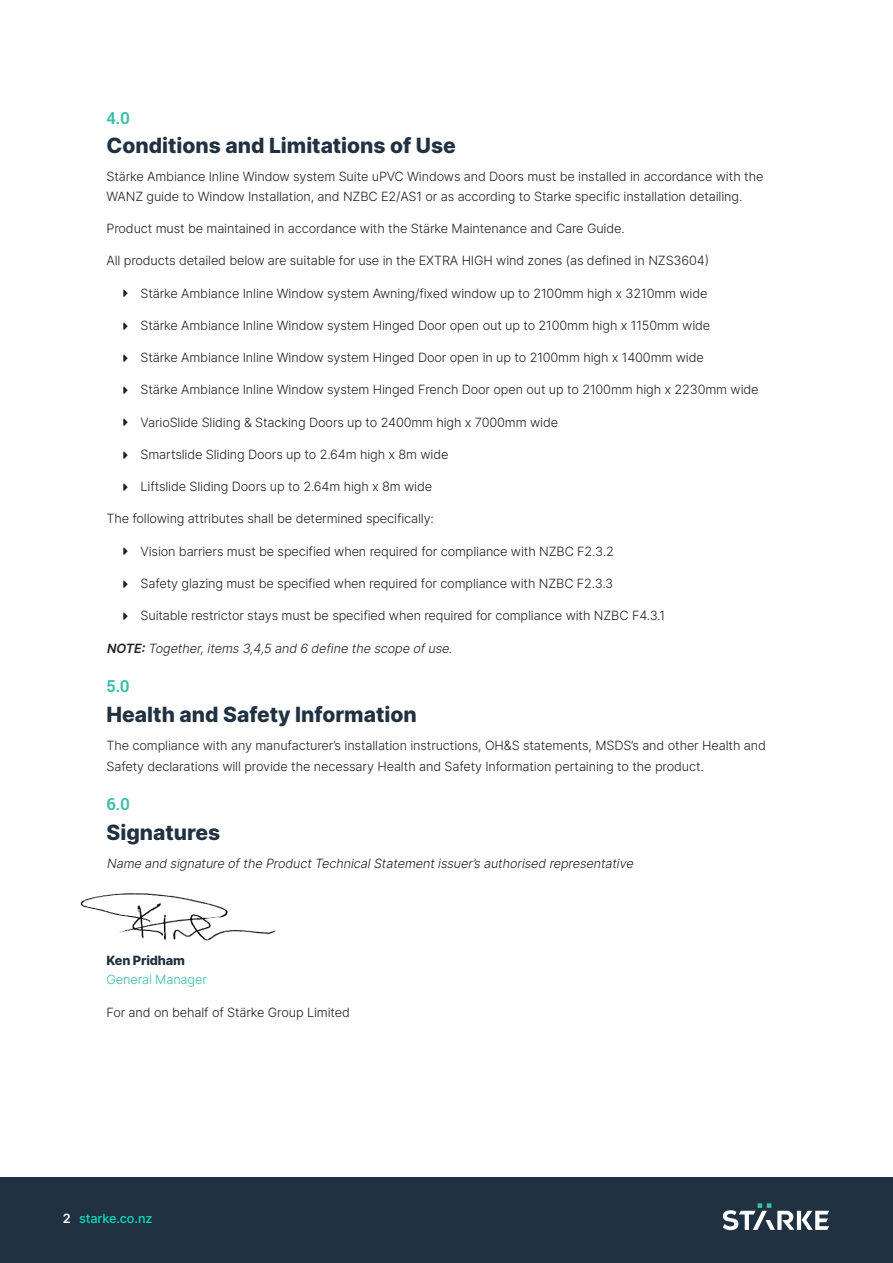
<style>
.page{position:relative;width:893px;height:1263px;background:#fff}
.page>*{position:absolute;margin:0;border:0;box-sizing:border-box;transform-origin:0 0}
.Sub_Head{font:800 21px "Inter";color:#203141}
.Tech_Numbers{font:600 16.5px "Roboto Slab";color:#39bea9}
.Body{font:300 12.75px/19.5px "Inter";letter-spacing:-.01em;color:#231f20}
.Body-2{font:italic 300 12.75px "Inter";color:#231f20}
.Body-3{font:300 12.75px/19.5px "Inter";letter-spacing:-.01em;color:#39bea9}
.p_body{font:500 12.75px "Inter";letter-spacing:-.01em;color:#00debd}
.t1{font:600 12.75px "Inter";color:#fff}
.s1{font-weight:600}
.s2{font-weight:800;color:#203141}
</style>
<div class="page">
<img style="left:80px;top:893px;width:196px;height:48px">
<div style="left:0;top:1178px;width:893px;height:85px;background:#203141"></div>
<svg style="left:723px;top:1203px;width:106px;height:27px"></svg>
<p class="Tech_Numbers" style="left:107px;top:106px;width:25px">4.0</p>
<p class="Sub_Head" style="left:107px;top:130px;width:351px">Conditions and Limitations of Use</p>
<p class="Body" style="left:107px;top:167px;width:658px">Stärke Ambiance Inline Window system Suite uPVC Windows and Doors must be installed in accordance with the<br>WANZ guide to Window Installation, and NZBC E2/AS1 or as according to Starke specific installation detailing.</p>
<p class="Body" style="left:107px;top:218px;width:520px">Product must be maintained in accordance with the Stärke Maintenance and Care Guide.</p>
<p class="Body" style="left:107px;top:251px;width:604px">All products detailed below are suitable for use in the EXTRA HIGH wind zones (as defined in NZS3604)</p>
<p class="Body" style="left:124px;top:283px;width:585px">→ Stärke Ambiance Inline Window system Awning/fixed window up to 2100mm high x 3210mm wide</p>
<p class="Body" style="left:124px;top:315px;width:588px">→ Stärke Ambiance Inline Window system Hinged Door open out up to 2100mm high x 1150mm wide</p>
<p class="Body" style="left:124px;top:347px;width:582px">→ Stärke Ambiance Inline Window system Hinged Door open in up to 2100mm high x 1400mm wide</p>
<p class="Body" style="left:124px;top:380px;width:637px">→ Stärke Ambiance Inline Window system Hinged French Door open out up to 2100mm high x 2230mm wide</p>
<p class="Body" style="left:124px;top:412px;width:436px">→ VarioSlide Sliding &amp; Stacking Doors up to 2400mm high x 7000mm wide</p>
<p class="Body" style="left:124px;top:444px;width:326px">→ Smartslide Sliding Doors up to 2.64m high x 8m wide</p>
<p class="Body" style="left:124px;top:476px;width:310px">→ Liftslide Sliding Doors up to 2.64m high x 8m wide</p>
<p class="Body" style="left:107px;top:509px;width:329px">The following attributes shall be determined specifically:</p>
<p class="Body" style="left:124px;top:541px;width:492px">→ Vision barriers must be specified when required for compliance with NZBC F2.3.2</p>
<p class="Body" style="left:124px;top:573px;width:491px">→ Safety glazing must be specified when required for compliance with NZBC F2.3.3</p>
<p class="Body" style="left:124px;top:606px;width:543px">→ Suitable restrictor stays must be specified when required for compliance with NZBC F4.3.1</p>
<p class="Body-2" style="left:107px;top:639px;width:350px"><span class="s1">NOTE:</span>Together,items 3,4,5 and 6 define the scope ofuse.</p>
<p class="Tech_Numbers" style="left:107px;top:675px;width:25px">5.0</p>
<p class="Sub_Head" style="left:107px;top:699px;width:312px">Health and Safety Information</p>
<p class="Body" style="left:107px;top:734px;width:661px;line-height:21px">The compliance with any manufacturer’s installation instructions, OH&amp;S statements, MSDS’s and other Health and<br>Safety declarations will provide the necessary Health and Safety Information pertaining to the product.</p>
<p class="Tech_Numbers" style="left:107px;top:793px;width:25px">6.0</p>
<p class="Sub_Head" style="left:107px;top:817px;width:115px">Signatures</p>
<p class="Body-2" style="left:107px;top:854px;width:531px">Name and signature ofthe ProductTechnicalStatementissuer’s authorised representative</p>
<p class="Body-3" style="left:107px;top:950px;width:102px"><span class="s2">Ken Pridham<br></span>General Manager</p>
<p class="Body" style="left:107px;top:1002px;width:245px">For and on behalf of Stärke Group Limited</p>
<p class="t1" style="left:63px;top:1209px;width:9px">2</p>
<p class="p_body" style="left:79px;top:1209px;width:75px">starke.co.nz</p>
</div>
